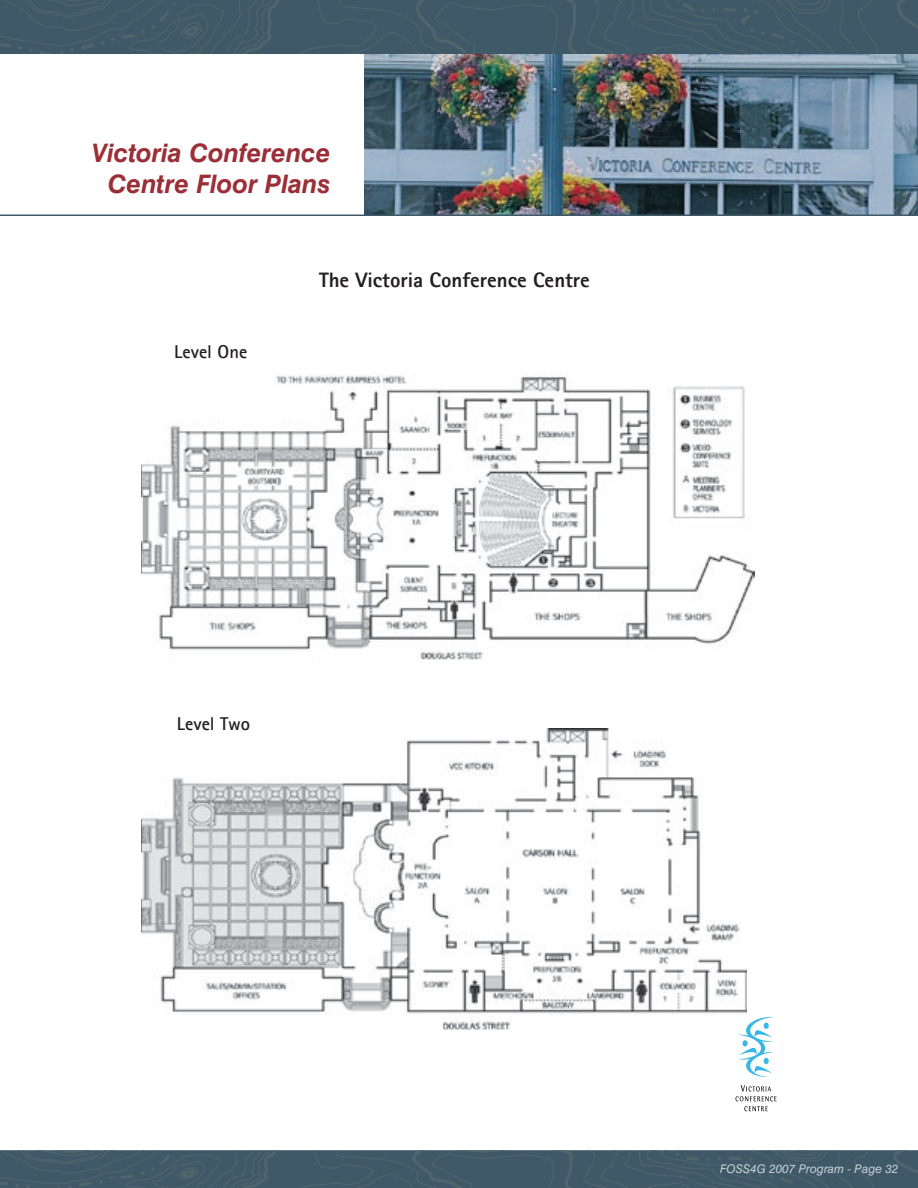
<style>
.page{position:relative;width:918px;height:1188px;background:#fff}
.page>*{position:absolute;margin:0;border:0;box-sizing:border-box;transform-origin:0 0}
.t1{font:italic 700 25.5px/30.6px "Swiss 721 BT";letter-spacing:-.005em;color:#9b2e36;text-align:center}
.t2{font:800 21px "Agfa Rotis Sans Serif";color:#231f20}
.t3{font:700 18.6px "Agfa Rotis Sans Serif";color:#231f20}
.t4{font:italic 12px "Swiss 721 BT";color:#c3ced6}
</style>
<div class="page">
<svg style="left:0;top:1150px;width:918px;height:38px;background:#425b69"></svg>
<img style="left:364px;top:54px;width:554px;height:160px">
<img style="left:141px;top:375px;width:613px;height:285px">
<img style="left:141px;top:729px;width:606px;height:301px">
<svg style="left:735px;top:1085px;width:42px;height:26px"></svg>
<svg style="left:739px;top:1017px;width:33px;height:60px"></svg>
<svg style="left:0;top:0;width:918px;height:54px;background:#415a68"></svg>
<hr style="left:0;top:214px;width:918px;height:2px;background:#405968">
<p class="t1" style="left:93px;top:138px;width:240px">Victoria Conference<br>Centre Floor Plans</p>
<p class="t3" style="left:174px;top:340px;width:75px">Level One</p>
<p class="t2" style="left:319px;top:266px;width:272px">The Victoria Conference Centre</p>
<p class="t3" style="left:177px;top:712px;width:75px">Level Two</p>
<p class="t4" style="left:720px;top:1162px;width:180px">FOSS4G 2007 Program - Page 32</p>
</div>
